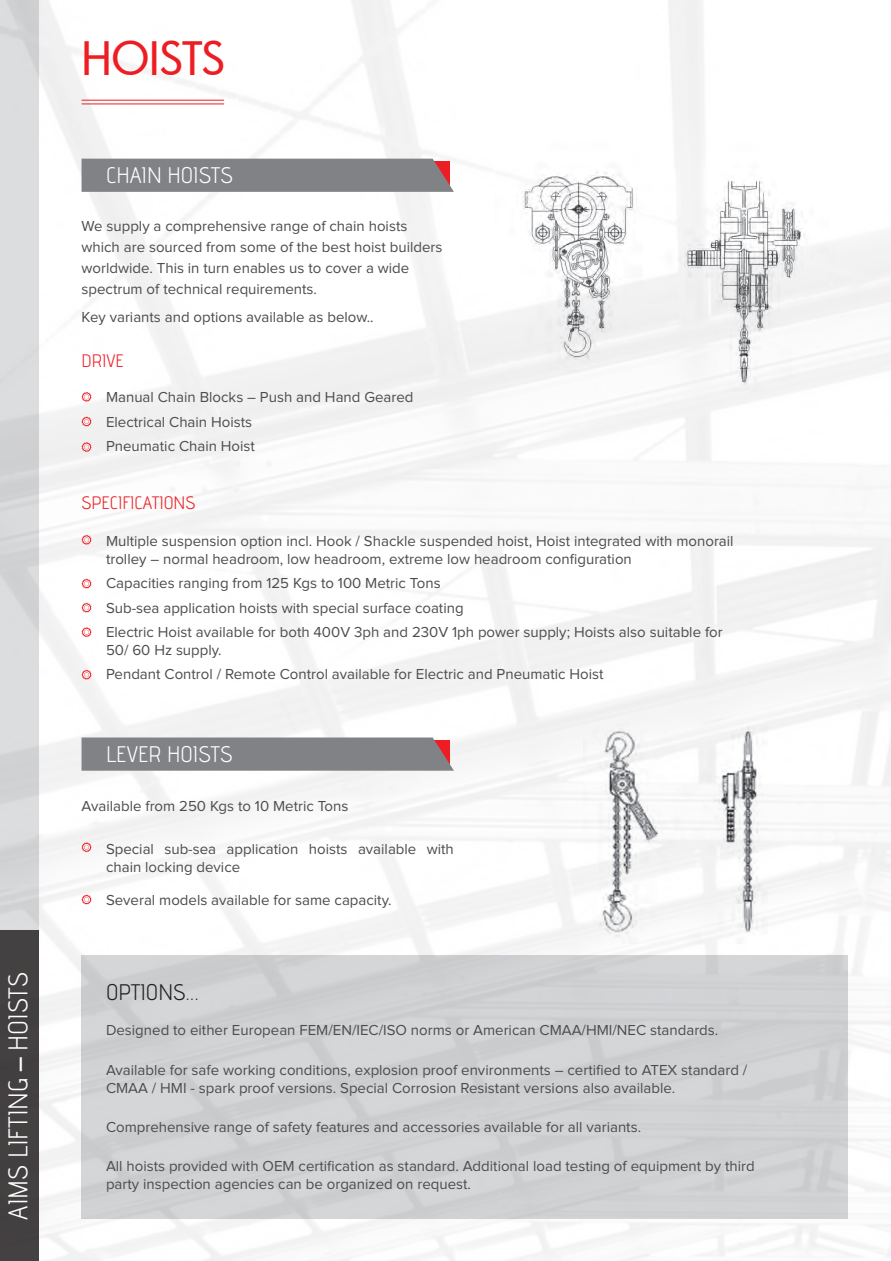
<style>
.page{position:relative;width:891px;height:1261px;background:#fff}
.page>*{position:absolute;margin:0;border:0;box-sizing:border-box;transform-origin:0 0}
.t1{font:500 45px "Futura";letter-spacing:-.005em;color:#ee1d23}
.t2{font:27px "advent";color:#fff}
.t3{font:22.5px "advent";color:#fff}
.t4{font:22.5px "advent";color:#231f20}
.t5{font:18px "advent";color:#ee1d23}
.t6{font:15px/24.3px "Proxima Nova";color:#4b4c4d}
.s1{font-family:"Gill Sans"}
</style>
<div class="page">
<div style="left:0;top:929px;width:39px;height:331px;background:#444141"></div>
<div style="left:0;top:0;width:39px;height:929px;background:linear-gradient(to right,#d9dadb,#d7d8d9)"></div>
<div style="left:81px;top:955px;width:766px;height:263px;background:#d5d6d8"></div>
<div style="left:81px;top:737px;width:372px;height:33px;background:#808285"></div>
<div style="left:81px;top:159px;width:372px;height:33px;background:#808285"></div>
<svg style="left:85px;top:50px;width:63px;height:26px"></svg>
<svg style="left:160px;top:71px;width:13px;height:5px"></svg>
<img style="left:494px;top:130px;width:333px;height:270px">
<hr style="left:81px;top:100px;width:143px;height:1px;background:#ee1d23">
<hr style="left:81px;top:103px;width:143px;height:1px;background:#ee1d23">
<img style="left:583px;top:719px;width:192px;height:224px">
<svg style="left:81px;top:392px;width:10px;height:10px"></svg>
<div style="left:83px;top:393px;width:7px;height:7px;border:1px solid #fff;border-radius:50%"></div>
<svg style="left:81px;top:416px;width:10px;height:10px"></svg>
<div style="left:83px;top:418px;width:7px;height:6px;border:1px solid #fff;border-radius:50%"></div>
<svg style="left:81px;top:442px;width:10px;height:10px"></svg>
<div style="left:83px;top:444px;width:7px;height:6px;border:1px solid #fff;border-radius:50%"></div>
<svg style="left:81px;top:534px;width:10px;height:11px"></svg>
<div style="left:83px;top:536px;width:7px;height:7px;border:1px solid #fff;border-radius:50%"></div>
<svg style="left:81px;top:578px;width:10px;height:10px"></svg>
<div style="left:83px;top:580px;width:7px;height:6px;border:1px solid #fff;border-radius:50%"></div>
<svg style="left:81px;top:602px;width:10px;height:10px"></svg>
<div style="left:83px;top:604px;width:7px;height:6px;border:1px solid #fff;border-radius:50%"></div>
<svg style="left:81px;top:627px;width:10px;height:10px"></svg>
<div style="left:83px;top:629px;width:7px;height:6px;border:1px solid #fff;border-radius:50%"></div>
<svg style="left:81px;top:669px;width:10px;height:10px"></svg>
<div style="left:83px;top:671px;width:7px;height:6px;border:1px solid #fff;border-radius:50%"></div>
<svg style="left:81px;top:842px;width:10px;height:10px"></svg>
<div style="left:83px;top:844px;width:7px;height:6px;border:1px solid #fff;border-radius:50%"></div>
<svg style="left:81px;top:894px;width:10px;height:10px"></svg>
<div style="left:83px;top:896px;width:7px;height:6px;border:1px solid #fff;border-radius:50%"></div>
<h2 class="t2" style="left:1px;top:1219px;width:249px;rotate:-90deg">AIMS LIFTING <span class="s1">–</span> HOISTS</h2>
<h1 class="t1" style="left:81px;top:28px;width:145px">HOISTS</h1>
<h3 class="t3" style="left:106px;top:161px;width:128px">CHAIN HOISTS</h3>
<p class="t6" style="left:81px;top:216px;width:362px;line-height:21px">We supply a comprehensive range of chain hoists which are sourced from some of the best hoist builders worldwide. This in turn enables us to cover a wide spectrum of technical requirements.</p>
<p class="t6" style="left:81px;top:305px;width:293px">Key variants and options available as below..</p>
<p class="t5" style="left:81px;top:349px;width:44px">DRIVE</p>
<p class="t6" style="left:106px;top:385px;width:309px">Manual Chain Blocks – Push and Hand Geared<br>Electrical Chain Hoists<br>Pneumatic Chain Hoist</p>
<p class="t5" style="left:81px;top:492px;width:115px">SPECIFICATIONS</p>
<p class="t6" style="left:106px;top:532px;width:629px;line-height:18px">Multiple suspension option incl. Hook / Shackle suspended hoist, Hoist integrated with monorail trolley – normal headroom, low headroom, extreme low headroom configuration</p>
<p class="t6" style="left:106px;top:571px;width:618px">Capacities ranging from 125 Kgs to 100 Metric Tons<br>Sub-sea application hoists with special surface coating<br>Electric Hoist available for both 400V 3ph and 230V 1ph power supply; Hoists also suitable for</p>
<p class="t6" style="left:106px;top:638px;width:499px">50/ 60 Hz supply.<br>Pendant Control / Remote Control available for Electric and Pneumatic Hoist</p>
<h3 class="t3" style="left:106px;top:740px;width:128px">LEVER HOISTS</h3>
<p class="t6" style="left:81px;top:794px;width:268px">Available from 250 Kgs to 10 Metric Tons</p>
<p class="t6" style="left:106px;top:840px;width:349px;line-height:18px">Special sub-sea application hoists available with chain locking device</p>
<p class="t6" style="left:106px;top:888px;width:287px">Several models available for same capacity.</p>
<h3 class="t4" style="left:106px;top:978px;width:94px">OPTIONS...</h3>
<p class="t6" style="left:106px;top:1018px;width:613px">Designed to either European FEM/EN/IEC/ISO norms or American CMAA/HMI/NEC standards.</p>
<p class="t6" style="left:106px;top:1061px;width:642px;line-height:18px">Available for safe working conditions, explosion proof environments – certified to ATEX standard /<br>CMAA / HMI - spark proof versions. Special Corrosion Resistant versions also available.</p>
<p class="t6" style="left:106px;top:1115px;width:536px">Comprehensive range of safety features and accessories available for all variants.</p>
<p class="t6" style="left:106px;top:1157px;width:650px;line-height:18px">All hoists provided with OEM certification as standard. Additional load testing of equipment by third party inspection agencies can be organized on request.</p>
</div>
